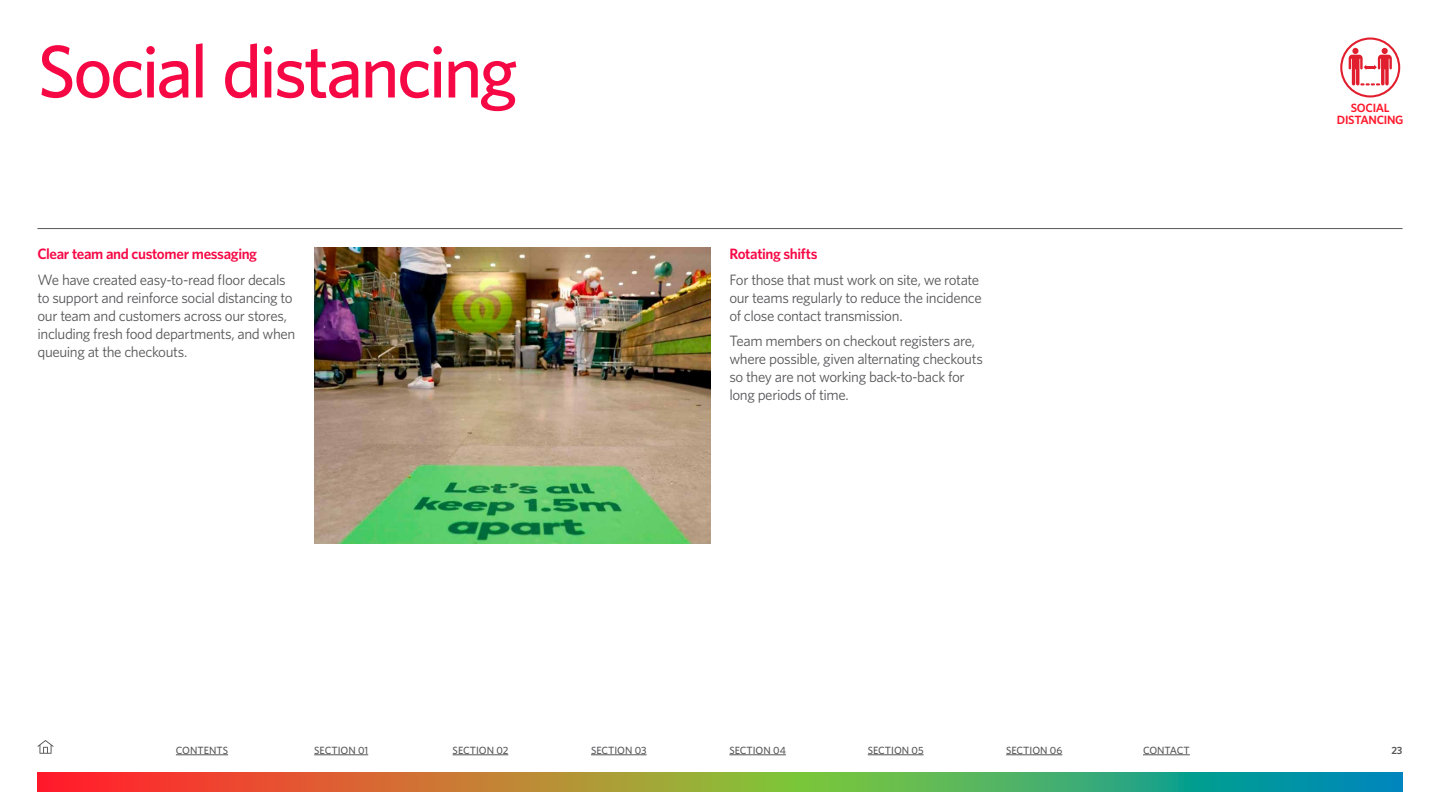
<style>
.page{position:relative;width:1440px;height:810px;background:#fff}
.page>*{position:absolute;margin:0;border:0;box-sizing:border-box;transform-origin:0 0}
.t1{font:500 75px "Whitney";letter-spacing:-.045em;color:#f60845}
.t2{font:15px/18px "Whitney";letter-spacing:-.025em;color:#57575a}
.t3{font:600 15px "Whitney";letter-spacing:-.025em;color:#f60845}
.t4{font:600 12px/12px "Whitney";letter-spacing:-.025em;color:#ff182b;text-align:center}
.t5{font:500 10.5px "Whitney";color:#57575a}
.t6{font:600 10.5px "Whitney";color:#57575a}
</style>
<div class="page">
<hr style="left:38px;top:228px;width:1364px;height:1px;background:#57575a">
<svg style="left:38px;top:772px;width:1364px;height:19px;background:#878952"></svg>
<hr style="left:314px;top:755px;width:54px;height:1px;background:#57575a">
<hr style="left:453px;top:755px;width:55px;height:1px;background:#57575a">
<hr style="left:591px;top:755px;width:56px;height:1px;background:#57575a">
<hr style="left:729px;top:755px;width:57px;height:1px;background:#57575a">
<hr style="left:868px;top:755px;width:56px;height:1px;background:#57575a">
<hr style="left:1006px;top:755px;width:56px;height:1px;background:#57575a">
<hr style="left:1143px;top:755px;width:47px;height:1px;background:#57575a">
<svg style="left:37px;top:740px;width:17px;height:14px"></svg>
<hr style="left:176px;top:755px;width:52px;height:1px;background:#57575a">
<img style="left:314px;top:248px;width:397px;height:296px">
<svg style="left:1340px;top:38px;width:60px;height:60px"></svg>
<h1 class="t1" style="left:38px;top:22px;width:481px">Social distancing</h1>
<p class="t3" style="left:38px;top:244px;width:221px">Clear team and customer messaging</p>
<p class="t2" style="left:38px;top:270px;width:259px">We have created easy-to-read floor decals to support and reinforce social distancing to our team and customers across our stores, including fresh food departments, and when queuing at the checkouts.</p>
<p class="t3" style="left:729px;top:244px;width:90px">Rotating shifts</p>
<p class="t2" style="left:729px;top:270px;width:254px">For those that must work on site, we rotate our teams regularly to reduce the incidence of close contact transmission.</p>
<p class="t2" style="left:729px;top:332px;width:255px">Team members on checkout registers are, where possible, given alternating checkouts so they are not working back-to-back for long periods of time.</p>
<p class="t4" style="left:1337px;top:101px;width:68px">SOCIAL<br>DISTANCING</p>
<p class="t5" style="left:176px;top:743px;width:54px">CONTENTS</p>
<p class="t5" style="left:314px;top:743px;width:56px">SECTION 01</p>
<p class="t5" style="left:453px;top:743px;width:57px">SECTION 02</p>
<p class="t5" style="left:591px;top:743px;width:57px">SECTION 03</p>
<p class="t5" style="left:729px;top:743px;width:58px">SECTION 04</p>
<p class="t5" style="left:868px;top:743px;width:57px">SECTION 05</p>
<p class="t5" style="left:1006px;top:743px;width:58px">SECTION 06</p>
<p class="t5" style="left:1143px;top:743px;width:48px">CONTACT</p>
<p class="t6" style="left:1391px;top:743px;width:13px">23</p>
</div>
